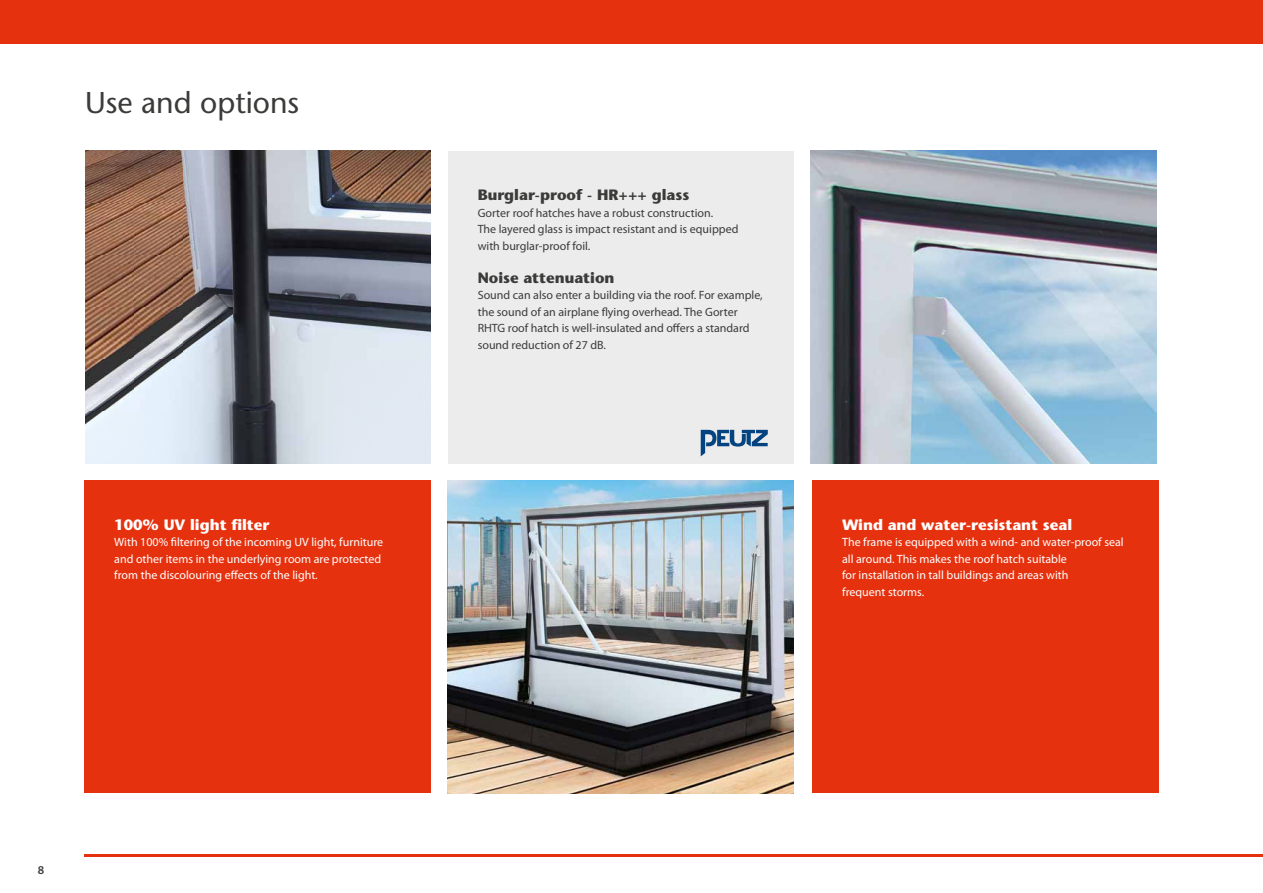
<style>
.page{position:relative;width:1263px;height:893px;background:#fff}
.page>*{position:absolute;margin:0;border:0;box-sizing:border-box;transform-origin:0 0}
.t1{font:500 30px "Stone Sans Std";color:#3b3b3a}
.t2{font:700 15px "Stone Sans Std";color:#fff}
.t3{font:700 15px "Stone Sans Std";color:#3b3b3a}
.t4{font:12px/16.5px "Myriad Pro";color:#fff}
.t5{font:12px/16.5px "Myriad Pro";color:#3b3b3a}
.t6{font:600 12px "Myriad Pro";color:#3b3b3a}
</style>
<div class="page">
<hr style="left:85px;top:854px;width:1178px;height:3px;background:#e6310e">
<div style="left:0;top:0;width:1263px;height:44px;background:#e6310e"></div>
<img style="left:448px;top:480px;width:346px;height:313px">
<img style="left:85px;top:151px;width:346px;height:313px">
<img style="left:811px;top:151px;width:346px;height:313px">
<div style="left:812px;top:480px;width:347px;height:313px;background:#e6310e"></div>
<div style="left:448px;top:151px;width:346px;height:313px;background:#ececed"></div>
<div style="left:85px;top:480px;width:346px;height:313px;background:#e6310e"></div>
<svg style="left:701px;top:430px;width:67px;height:26px"></svg>
<h1 class="t1" style="left:85px;top:84px;width:216px">Use and options</h1>
<p class="t2" style="left:114px;top:516px;width:157px">100% UV light filter</p>
<p class="t4" style="left:114px;top:534px;width:270px">With 100% filtering of the incoming UV light, furniture and other items in the underlying room are protected from the discolouring effects of the light.</p>
<p class="t3" style="left:478px;top:186px;width:213px">Burglar-proof - HR+++ glass</p>
<p class="t5" style="left:478px;top:204px;width:262px">Gorter roof hatches have a robust construction.<br>The layered glass is impact resistant and is equipped with burglar-proof foil.</p>
<p class="t3" style="left:478px;top:268px;width:138px">Noise attenuation</p>
<p class="t5" style="left:478px;top:287px;width:286px">Sound can also enter a building via the roof. For example, the sound of an airplane flying overhead. The Gorter RHTG roof hatch is well-insulated and offers a standard sound reduction of 27 dB.</p>
<p class="t2" style="left:842px;top:516px;width:231px">Wind and water-resistant seal</p>
<p class="t4" style="left:842px;top:534px;width:283px">The frame is equipped with a wind- and water-proof seal all around. This makes the roof hatch suitable<br>for installation in tall buildings and areas with<br>frequent storms.</p>
<p class="t6" style="left:38px;top:863px;width:8px">8</p>
</div>
